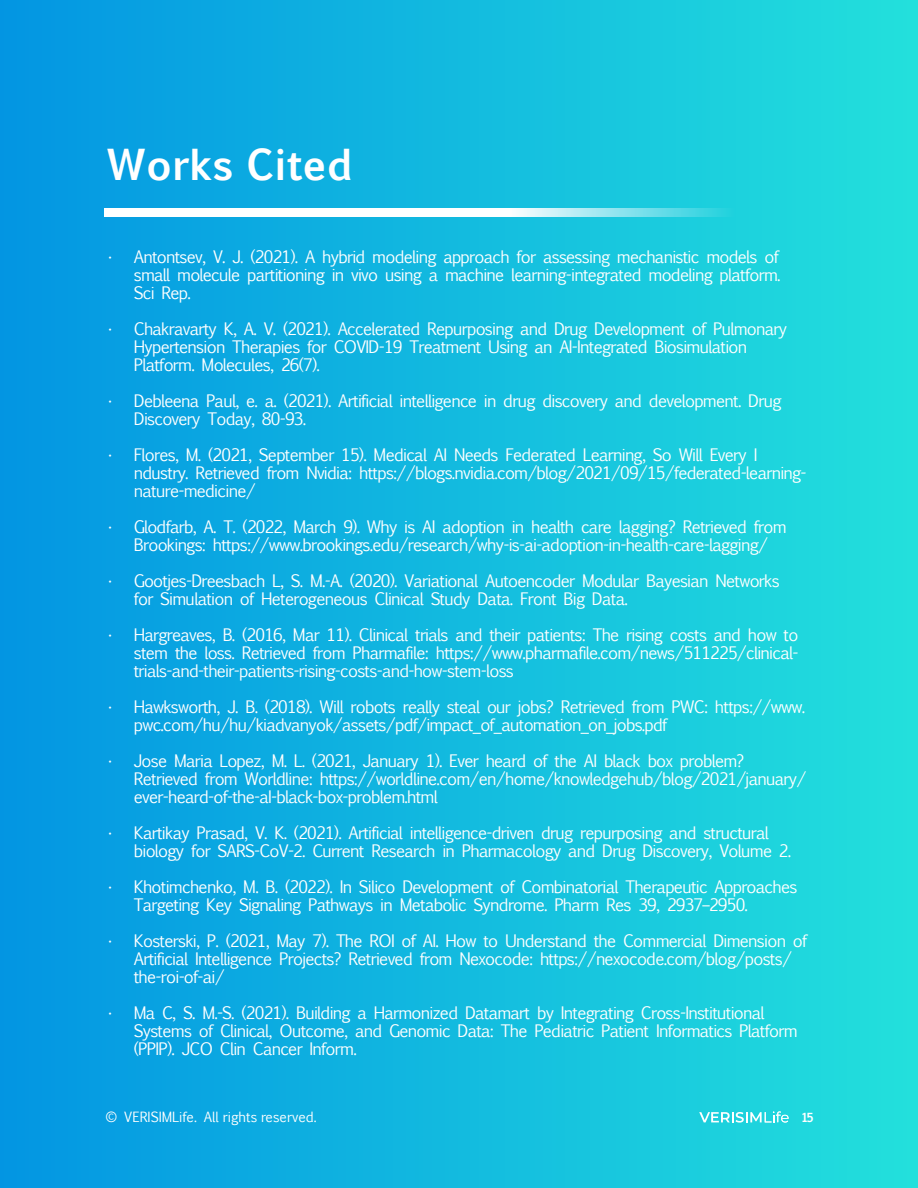
<style>
.page{position:relative;width:918px;height:1188px;background:#fff}
.page>*{position:absolute;margin:0;border:0;box-sizing:border-box;transform-origin:0 0}
.t1{font:700 40.8px "Euphemia UCAS";color:#fff}
.t2{font:16.5px/18px "Euphemia UCAS";letter-spacing:-.045em;color:#fff}
.t3{font:13.5px "Euphemia UCAS";color:#fff}
.t4{font:700 12px "Euphemia UCAS";color:#fff}
</style>
<div class="page">
<div style="left:0;top:0;width:918px;height:1188px;background:linear-gradient(to right,#0395e2,#23e0dc)"></div>
<svg style="left:105px;top:208px;width:707px;height:8px"></svg>
<svg style="left:699px;top:1111px;width:90px;height:12px"></svg>
<p class="t1" style="left:106px;top:134px;width:248px">Works Cited</p>
<p class="t2" style="left:134px;top:248px;width:648px;text-align:justify;text-indent:-27px">• Antontsev, V. J. (2021). A hybrid modeling approach for assessing mechanistic models of small molecule partitioning in vivo using a machine learning-integrated modeling platform.<br>Sci Rep.</p>
<p class="t2" style="left:134px;top:320px;width:655px;text-indent:-27px">• Chakravarty K, A. V. (2021). Accelerated Repurposing and Drug Development of Pulmonary<br>Hypertension Therapies for COVID-19 Treatment Using an AI-Integrated Biosimulation<br>Platform. Molecules, 26(7).</p>
<p class="t2" style="left:134px;top:392px;width:649px;text-indent:-27px">• Debleena Paul, e. a. (2021). Artificial intelligence in drug discovery and development. Drug<br>Discovery Today, 80-93.</p>
<p class="t2" style="left:134px;top:446px;width:674px;text-indent:-27px">• Flores, M. (2021, September 15). Medical AI Needs Federated Learning, So Will Every I ndustry. Retrieved from Nvidia: https://blogs.nvidia.com/blog/2021/09/15/federated-learning&shy;nature-medicine/</p>
<p class="t2" style="left:107px;top:518px;width:681px;text-align:center">• Glodfarb, A. T. (2022, March 9). Why is AI adoption in health care lagging? Retrieved from<br>Brookings: https://www.brookings.edu/research/why-is-ai-adoption-in-health-care-lagging/</p>
<p class="t2" style="left:134px;top:572px;width:647px;text-indent:-27px">• Gootjes-Dreesbach L, S. M.-A. (2020). Variational Autoencoder Modular Bayesian Networks for Simulation of Heterogeneous Clinical Study Data. Front Big Data.</p>
<p class="t2" style="left:134px;top:626px;width:666px;text-align:justify;text-indent:-27px">• Hargreaves, B. (2016, Mar 11). Clinical trials and their patients: The rising costs and how to stem the loss. Retrieved from Pharmafile: https://www.pharmafile.com/news/511225/clinical&shy;trials-and-their-patients-rising-costs-and-how-stem-loss</p>
<p class="t2" style="left:134px;top:698px;width:673px;text-indent:-27px">• Hawksworth, J. B. (2018). Will robots really steal our jobs? Retrieved from PWC: https://www. pwc.com/hu/hu/kiadvanyok/assets/pdf/impact_of_automation_on_jobs.pdf</p>
<p class="t2" style="left:134px;top:752px;width:674px;text-indent:-27px">• Jose Maria Lopez, M. L. (2021, January 1). Ever heard of the AI black box problem?<br>Retrieved from Worldline: https://worldline.com/en/home/knowledgehub/blog/2021/january/ ever-heard-of-the-aI-black-box-problem.html</p>
<p class="t2" style="left:134px;top:824px;width:659px;text-indent:-27px">• Kartikay Prasad, V. K. (2021). Artificial intelligence-driven drug repurposing and structural biology for SARS-CoV-2. Current Research in Pharmacology and Drug Discovery, Volume 2.</p>
<p class="t2" style="left:134px;top:878px;width:665px;text-indent:-27px">• Khotimchenko, M. B. (2022). In Silico Development of Combinatorial Therapeutic Approaches<br>Targeting Key Signaling Pathways in Metabolic Syndrome. Pharm Res 39, 2937–2950.</p>
<p class="t2" style="left:134px;top:932px;width:675px;text-indent:-27px">• Kosterski, P. (2021, May 7). The ROI of AI. How to Understand the Commercial Dimension of<br>Artificial Intelligence Projects? Retrieved from Nexocode: https://nexocode.com/blog/posts/ the-roi-of-ai/</p>
<p class="t2" style="left:134px;top:1004px;width:665px;text-indent:-27px">• Ma C, S. M.-S. (2021). Building a Harmonized Datamart by Integrating Cross-Institutional<br>Systems of Clinical, Outcome, and Genomic Data: The Pediatric Patient Informatics Platform (PPIP). JCO Clin Cancer Inform.</p>
<p class="t3" style="left:106px;top:1107px;width:213px">© VERISIMLife. All rights reserved.</p>
<p class="t4" style="left:802px;top:1108px;width:13px">15</p>
</div>
